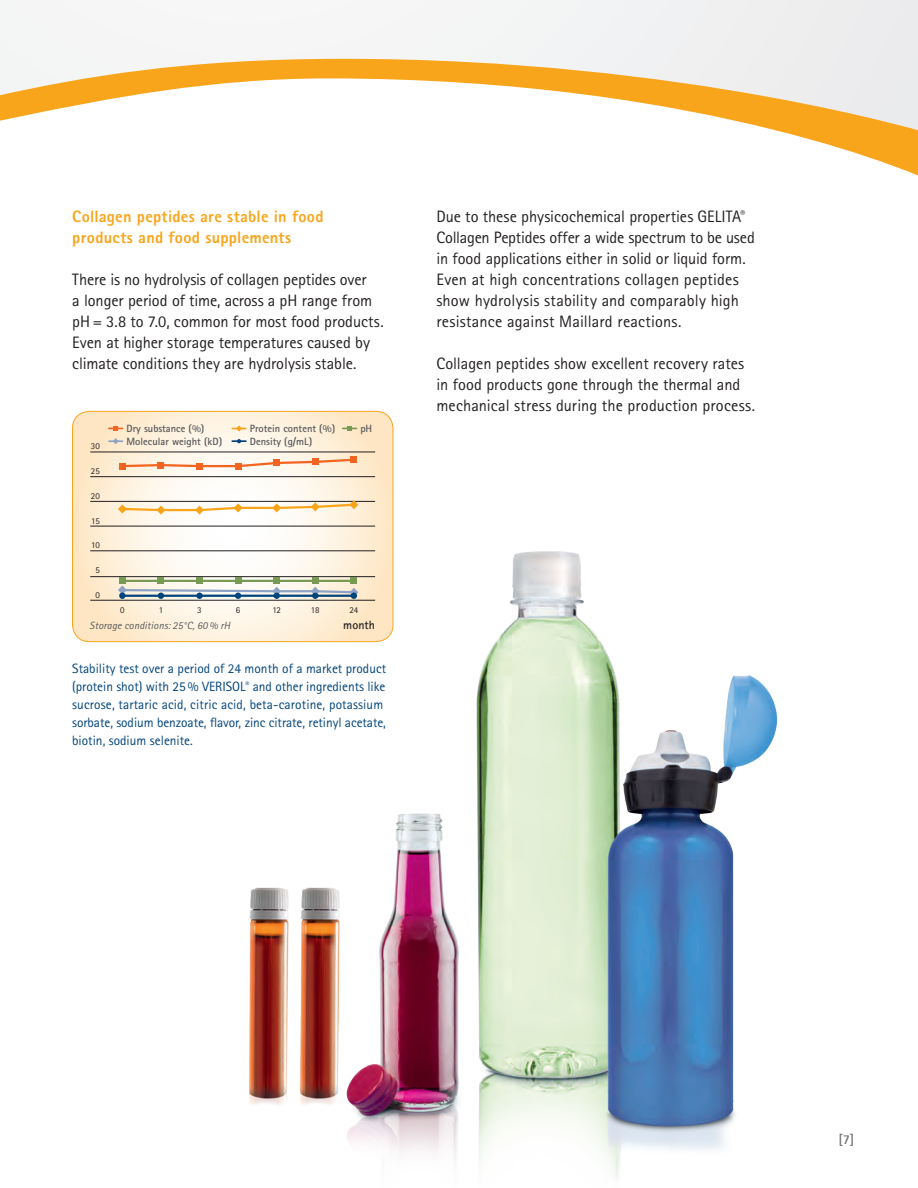
<style>
.page{position:relative;width:918px;height:1188px;background:#fff}
.page>*{position:absolute;margin:0;border:0;box-sizing:border-box;transform-origin:0 0}
.t1{font:16.5px/21px "Rotis Sans Serif";color:#231f20}
.t2{font:800 16.5px/21px "Rotis Sans Serif";letter-spacing:.015em;color:#f9a51b}
.t3{font:13.5px/18px "Rotis Sans Serif";color:#00447b}
.t4{font:700 13.5px "Rotis Sans Serif";color:#6c6d70}
.t5{font:700 12px "Rotis Sans Serif";letter-spacing:.01em;color:#231f20}
.t6{font:700 10.5px "Rotis Sans Serif";color:#57585a}
.t7{font:italic 10.5px "Rotis Sans Serif";letter-spacing:.015em;color:#57585a}
.t8{font:9px "Rotis Sans Serif";letter-spacing:-.015em;color:#231f20}
</style>
<div class="page">
<img style="left:143px;top:492px;width:635px;height:686px">
<div style="left:0;top:0;width:918px;height:37px;background:#f4f5f5"></div>
<svg style="left:0;top:37px;width:918px;height:139px"></svg>
<svg style="left:72px;top:411px;width:321px;height:231px"></svg>
<div style="left:72px;top:411px;width:321px;height:231px;border:1px solid #f9a51b;border-radius:17px"></div>
<hr style="left:90px;top:452px;width:285px;height:1px;background:#231f20">
<hr style="left:90px;top:476px;width:285px;height:1px;background:#231f20">
<hr style="left:90px;top:501px;width:285px;height:1px;background:#231f20">
<hr style="left:90px;top:526px;width:285px;height:1px;background:#231f20">
<hr style="left:90px;top:551px;width:285px;height:1px;background:#231f20">
<hr style="left:90px;top:576px;width:285px;height:1px;background:#231f20">
<hr style="left:90px;top:600px;width:285px;height:1px;background:#231f20">
<svg style="left:109px;top:426px;width:14px;height:5px"></svg>
<svg style="left:232px;top:425px;width:14px;height:6px"></svg>
<svg style="left:343px;top:426px;width:13px;height:5px"></svg>
<svg style="left:109px;top:438px;width:14px;height:6px"></svg>
<svg style="left:232px;top:439px;width:14px;height:4px"></svg>
<div style="left:119px;top:463px;width:7px;height:6px;background:#f36421"></div>
<svg style="left:118px;top:500px;width:240px;height:15px"></svg>
<svg style="left:120px;top:457px;width:237px;height:12px"></svg>
<svg style="left:118px;top:578px;width:240px;height:21px"></svg>
<p class="t2" style="left:72px;top:206px;width:253px">Collagen peptides are stable in food products and food supplements</p>
<p class="t1" style="left:72px;top:269px;width:313px">There is no hydrolysis of collagen peptides over<br>a longer period of time, across a pH range from pH = 3.8 to 7.0, common for most food products.<br>Even at higher storage temperatures caused by climate conditions they are hydrolysis stable.</p>
<p class="t8" style="left:91px;top:441px;width:11px">30</p>
<p class="t8" style="left:91px;top:466px;width:11px">25</p>
<p class="t8" style="left:91px;top:491px;width:11px">20</p>
<p class="t8" style="left:91px;top:515px;width:10px">15</p>
<p class="t8" style="left:91px;top:540px;width:10px">10</p>
<p class="t8" style="left:95px;top:565px;width:6px">5</p>
<p class="t8" style="left:95px;top:589px;width:6px">0</p>
<p class="t6" style="left:127px;top:422px;width:79px">Dry substance (%)</p>
<p class="t6" style="left:250px;top:422px;width:87px">Protein content (%)</p>
<p class="t6" style="left:360px;top:422px;width:13px">pH</p>
<p class="t6" style="left:127px;top:435px;width:97px">Molecular weight (kD)</p>
<p class="t6" style="left:250px;top:435px;width:64px">Density (g/mL)</p>
<p class="t8" style="left:120px;top:605px;width:6px">0</p>
<p class="t8" style="left:236px;top:605px;width:6px">6</p>
<p class="t8" style="left:159px;top:605px;width:6px">1</p>
<p class="t8" style="left:272px;top:605px;width:10px">12</p>
<p class="t8" style="left:311px;top:605px;width:10px">18</p>
<p class="t8" style="left:349px;top:605px;width:10px">24</p>
<p class="t8" style="left:197px;top:605px;width:6px">3</p>
<p class="t7" style="left:90px;top:620px;width:142px">Storage conditions: 25°C, 60 % rH</p>
<p class="t5" style="left:343px;top:618px;width:33px">month</p>
<p class="t3" style="left:72px;top:660px;width:315px">Stability test over a period of 24 month of a market product (protein shot) with 25 % VERISOL<sup>®</sup> and other ingredients like sucrose, tartaric acid, citric acid, beta-carotine, potassium sorbate, sodium benzoate, flavor, zinc citrate, retinyl acetate, biotin, sodium selenite.</p>
<p class="t1" style="left:436px;top:206px;width:320px">Due to these physicochemical properties GELITA<sup>® </sup>Collagen Peptides offer a wide spectrum to be used in food applications either in solid or liquid form.<br>Even at high concentrations collagen peptides show hydrolysis stability and comparably high resistance against Maillard reactions.</p>
<p class="t1" style="left:436px;top:353px;width:320px">Collagen peptides show excellent recovery rates in food products gone through the thermal and mechanical stress during the production process.</p>
<p class="t4" style="left:838px;top:1131px;width:17px">[7]</p>
</div>
